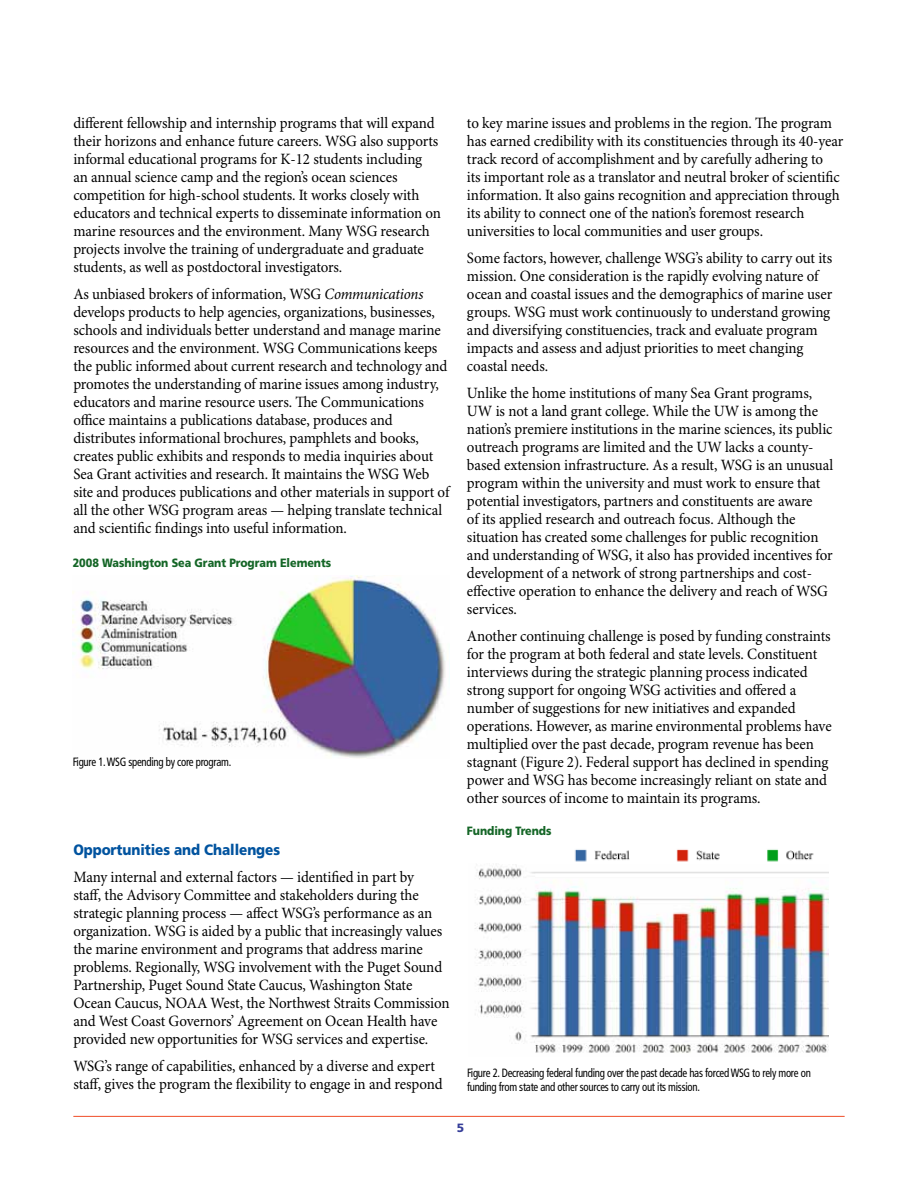
<style>
.page{position:relative;width:918px;height:1188px;background:#fff}
.page>*{position:absolute;margin:0;border:0;box-sizing:border-box;transform-origin:0 0}
.t1{font:15.75px/18px "Minion Pro";letter-spacing:-.01em;color:#000;scale:.95 1}
.t2{font:900 15px "Frutiger LT Std";letter-spacing:-.005em;color:#00539f;scale:.9 1}
.t3{font:condensed 12px/13.5px "Frutiger";letter-spacing:-.025em;color:#000;scale:.9 1}
.t4{font:900 12px "Frutiger LT Std";letter-spacing:-.005em;color:#156627;scale:.9 1}
.t5{font:900 12px "Frutiger";color:#363e99}
.s1{font-style:italic}
</style>
<div class="page">
<hr style="left:73px;top:1116px;width:772px;height:1px;background:#f04d27">
<img style="left:73px;top:576px;width:372px;height:182px">
<img style="left:475px;top:864px;width:353px;height:189px">
<img style="left:574px;top:849px;width:240px;height:13px">
<p class="t1" style="left:73px;top:115px;width:389px">different fellowship and internship programs that will expand their horizons and enhance future careers. WSG also supports informal educational programs for K-12 students including<br>an annual science camp and the region’s ocean sciences competition for high-school students. It works closely with educators and technical experts to disseminate information on marine resources and the environment. Many WSG research projects involve the training of undergraduate and graduate students, as well as postdoctoral investigators.</p>
<p class="t1" style="left:73px;top:286px;width:397px">As unbiased brokers of information, WSG <span class="s1">Communications </span>develops products to help agencies, organizations, businesses, schools and individuals better understand and manage marine resources and the environment. WSG Communications keeps the public informed about current research and technology and promotes the understanding of marine issues among industry, educators and marine resource users. The Communications office maintains a publications database, produces and distributes informational brochures, pamphlets and books, creates public exhibits and responds to media inquiries about Sea Grant activities and research. It maintains the WSG Web site and produces publications and other materials in support of all the other WSG program areas — helping translate technical and scientific findings into useful information.</p>
<p class="t4" style="left:73px;top:556px;width:289px">2008 Washington Sea Grant Program Elements</p>
<p class="t3" style="left:73px;top:755px;width:178px">Figure 1. WSG spending by core program.</p>
<p class="t2" style="left:73px;top:841px;width:231px">Opportunities and Challenges</p>
<p class="t1" style="left:73px;top:869px;width:398px">Many internal and external factors — identified in part by<br>staff, the Advisory Committee and stakeholders during the strategic planning process — affect WSG’s performance as an organization. WSG is aided by a public that increasingly values the marine environment and programs that address marine problems. Regionally, WSG involvement with the Puget Sound Partnership, Puget Sound State Caucus, Washington State Ocean Caucus, NOAA West, the Northwest Straits Commission and West Coast Governors’ Agreement on Ocean Health have provided new opportunities for WSG services and expertise.</p>
<p class="t1" style="left:73px;top:1058px;width:390px">WSG’s range of capabilities, enhanced by a diverse and expert staff, gives the program the flexibility to engage in and respond</p>
<p class="t1" style="left:467px;top:115px;width:398px">to key marine issues and problems in the region. The program has earned credibility with its constituencies through its 40-year track record of accomplishment and by carefully adhering to<br>its important role as a translator and neutral broker of scientific information. It also gains recognition and appreciation through its ability to connect one of the nation’s foremost research universities to local communities and user groups.</p>
<p class="t1" style="left:467px;top:250px;width:386px">Some factors, however, challenge WSG’s ability to carry out its mission. One consideration is the rapidly evolving nature of ocean and coastal issues and the demographics of marine user groups. WSG must work continuously to understand growing and diversifying constituencies, track and evaluate program impacts and assess and adjust priorities to meet changing coastal needs.</p>
<p class="t1" style="left:467px;top:385px;width:387px">Unlike the home institutions of many Sea Grant programs, UW is not a land grant college. While the UW is among the nation’s premiere institutions in the marine sciences, its public outreach programs are limited and the UW lacks a county&shy;based extension infrastructure. As a result, WSG is an unusual program within the university and must work to ensure that potential investigators, partners and constituents are aware<br>of its applied research and outreach focus. Although the situation has created some challenges for public recognition and understanding of WSG, it also has provided incentives for development of a network of strong partnerships and cost&shy;effective operation to enhance the delivery and reach of WSG services.</p>
<p class="t1" style="left:467px;top:628px;width:385px">Another continuing challenge is posed by funding constraints for the program at both federal and state levels. Constituent interviews during the strategic planning process indicated strong support for ongoing WSG activities and offered a number of suggestions for new initiatives and expanded operations. However, as marine environmental problems have multiplied over the past decade, program revenue has been stagnant (Figure 2). Federal support has declined in spending power and WSG has become increasingly reliant on state and other sources of income to maintain its programs.</p>
<p class="t4" style="left:467px;top:823px;width:95px">Funding Trends</p>
<p class="t3" style="left:467px;top:1067px;width:384px">Figure 2. Decreasing federal funding over the past decade has forced WSG to rely more on funding from state and other sources to carry out its mission.</p>
<p class="t5" style="left:457px;top:1121px;width:9px">5</p>
</div>
